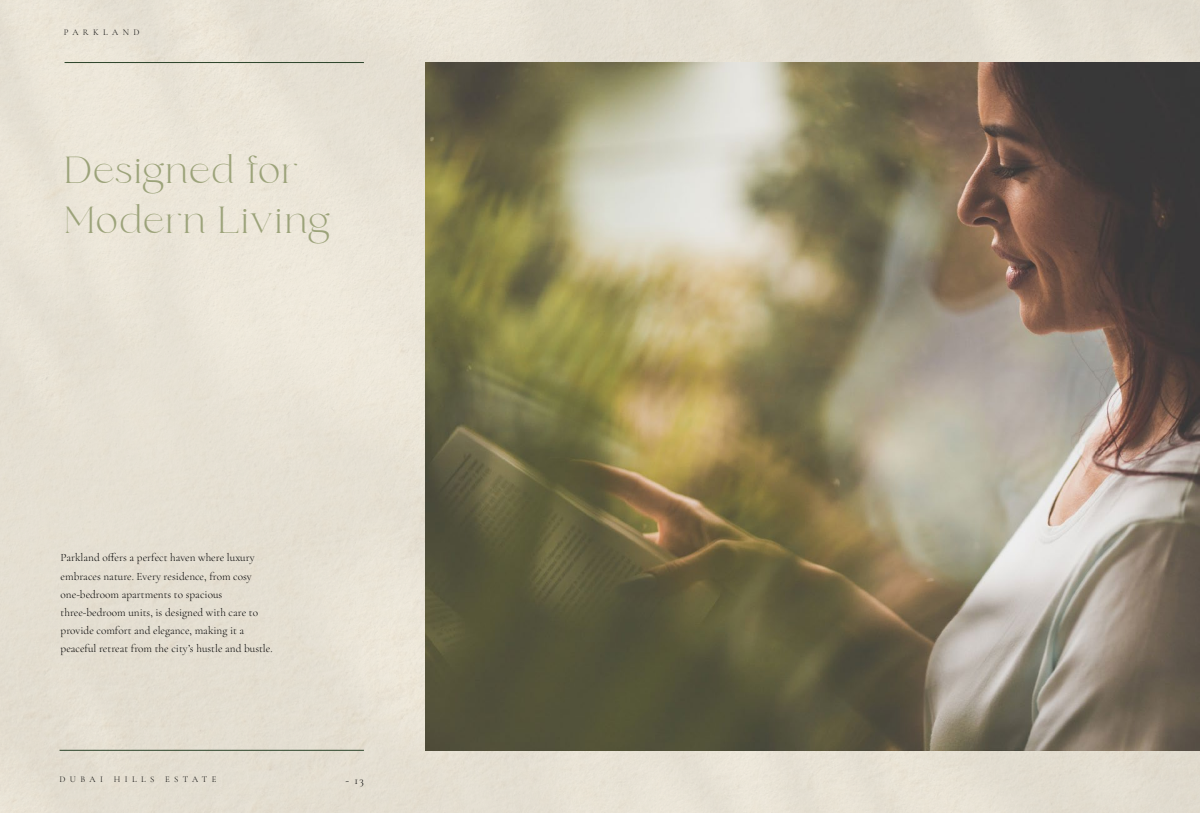
<style>
.page{position:relative;width:1200px;height:813px;background:#fff}
.page>*{position:absolute;margin:0;border:0;box-sizing:border-box;transform-origin:0 0}
.t1{font:37.5px/50px "fonde";letter-spacing:.025em;color:#9ca37a}
.t2{font:300 11.25px/18.1px "Cormorant Garamond";color:#000}
.t3{font:300 8.75px "Cormorant Garamond";letter-spacing:.5em;color:#000}
</style>
<div class="page">
<div style="left:0;top:0;width:1200px;height:812px;background:#e6e1d4"></div>
<img style="left:425px;top:63px;width:775px;height:687px">
<hr style="left:65px;top:62px;width:299px;height:1px;background:#2b4329">
<hr style="left:60px;top:750px;width:304px;height:1px;background:#2b4329">
<p class="t3" style="left:64px;top:27px;width:77px">PARKLAND</p>
<h1 class="t1" style="left:64px;top:145px;width:268px">Designed for<br>Modern Living</h1>
<p class="t2" style="left:61px;top:548px;width:213px">Parkland offers a perfect haven where luxury embraces nature. Every residence, from cosy one-bedroom apartments to spacious three-bedroom units is, designed with care to provide comfort and elegance, making it a peaceful retreat from the city s’ hustle and bustle.</p>
<p class="t3" style="left:60px;top:773px;width:45px">DUBAI</p>
<p class="t3" style="left:114px;top:773px;width:42px">HILLS</p>
<p class="t3" style="left:165px;top:773px;width:53px">ESTATE</p>
<p class="t2" style="left:354px;top:770px;width:11px">13</p>
<p class="t2" style="left:345px;top:770px;width:5px">-</p>
</div>
